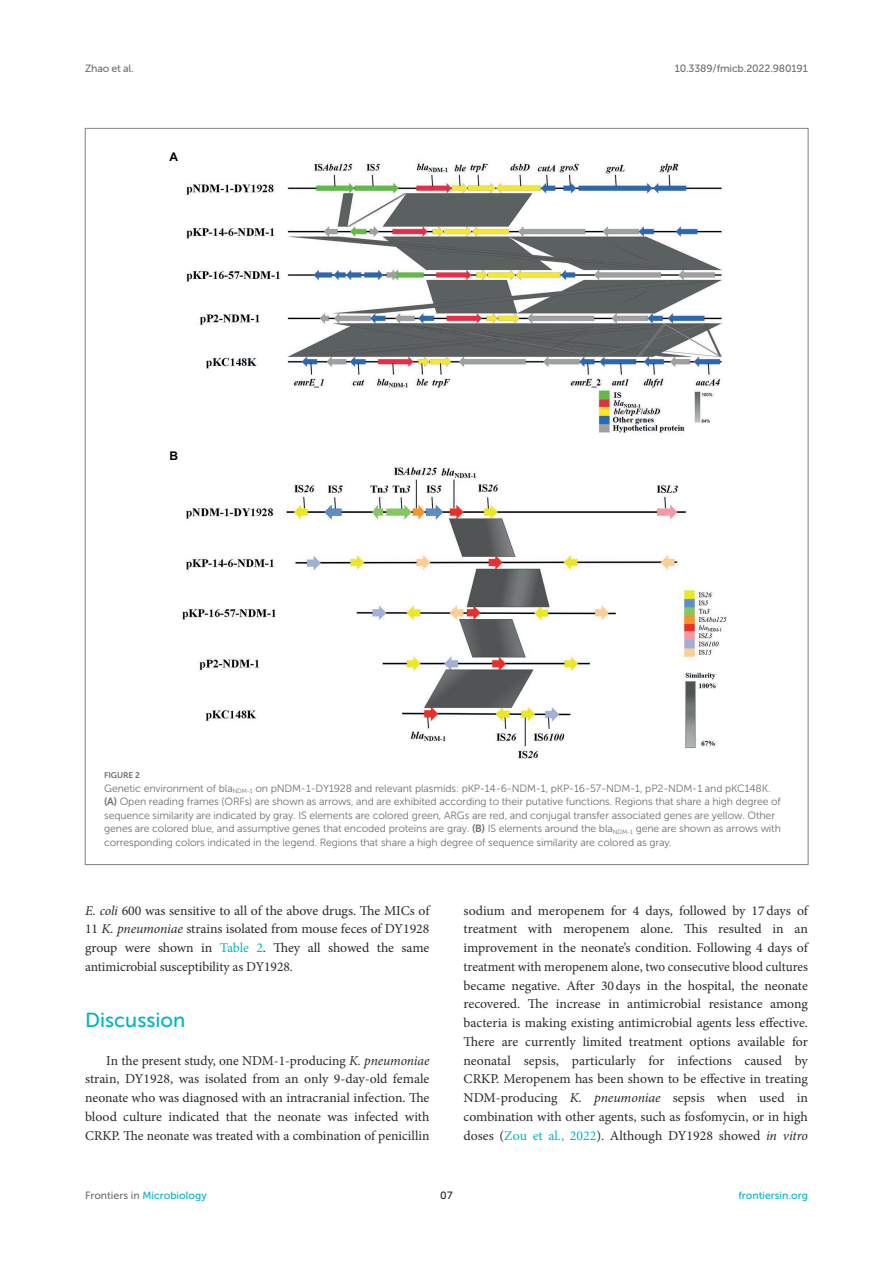
<style>
.page{position:relative;width:893px;height:1263px;background:#fff}
.page>*{position:absolute;margin:0;border:0;box-sizing:border-box;transform-origin:0 0}
.HEAD_1{font:20.25px "Museo Sans 500";color:#00b3c3}
.TEXT_FLUSH{font:13.5px/18.8px "Minion Pro";letter-spacing:-.005em;color:#292929;text-align:justify}
.t1{font:700 12px "Arial";color:#000001}
.FIG_LEG{font:10.5px/13.5px "Museo Sans 300";letter-spacing:-.01em;color:#6f6f70}
.t2{font:10.5px "Museo Sans 500";color:#00b3c3}
.t3{font:10.5px "Museo Sans 500";letter-spacing:-.015em;color:#6f6f70}
.t4{font:10.5px "Museo Sans 500";color:#231f20}
.FIG_HD{font:8.25px "Museo Sans 700";letter-spacing:-.01em;color:#6f6f70}
.s1{font-family:"Museo Sans 700"}
.s2{font-style:italic}
.s3{color:#00b3c3}
.s4{color:#6f6f70}
</style>
<div class="page">
<img style="left:181px;top:162px;width:546px;height:597px">
<p class="t3" style="left:85px;top:63px;width:50px">Zhao et al.</p>
<p class="t3" style="left:675px;top:63px;width:135px">10.3389/fmicb.2022.980191</p>
<p class="t1" style="left:169px;top:148px;width:10px">A</p>
<p class="t1" style="left:169px;top:447px;width:10px">B</p>
<p class="FIG_HD" style="left:104px;top:771px;width:37px">FIGURE 2</p>
<p class="FIG_LEG" style="left:104px;top:781px;width:678px">Genetic environment of bla<sub>NDM-1</sub> on pNDM-1-DY1928 and relevant plasmids: pKP-14-6-NDM-1, pKP-16-57-NDM-1, pP2-NDM-1 and pKC148K. <span class="s1">(A)</span> Open reading frames (ORFs) are shown as arrows, and are exhibited according to their putative functions. Regions that share a high degree of sequence similarity are indicated by gray. IS elements are colored green, ARGs are red, and conjugal transfer associated genes are yellow. Other genes are colored blue, and assumptive genes that encoded proteins are gray. <span class="s1">(B)</span> IS elements around the bla<sub>NDM-1</sub> gene are shown as arrows with corresponding colors indicated in the legend. Regions that share a high degree of sequence similarity are colored as gray.</p>
<p class="TEXT_FLUSH" style="left:85px;top:901px;width:346px"><span class="s2">E. coli</span> 600 was sensitive to all of the above drugs. The MICs of 11 <span class="s2">K. pneumoniae</span> strains isolated from mouse feces of DY1928 group were shown in <span class="s3">Table 2</span>. They all showed the same antimicrobial susceptibility as DY1928.</p>
<p class="HEAD_1" style="left:85px;top:1009px;width:102px">Discussion</p>
<p class="TEXT_FLUSH" style="left:85px;top:1051px;width:346px;text-indent:21px">In the present study, one NDM-1-producing <span class="s2">K. pneumoniae </span>strain, DY1928, was isolated from an only 9-day-old female neonate who was diagnosed with an intracranial infection. The blood culture indicated that the neonate was infected with CRKP. The neonate was treated with a combination of penicillin</p>
<p class="TEXT_FLUSH" style="left:463px;top:901px;width:346px">sodium and meropenem for 4 days, followed by 17days of treatment with meropenem alone. This resulted in an improvement in the neonate’s condition. Following 4 days of treatment with meropenem alone, two consecutive blood cultures became negative. After 30days in the hospital, the neonate recovered. The increase in antimicrobial resistance among bacteria is making existing antimicrobial agents less effective.<br>There are currently limited treatment options available for neonatal sepsis, particularly for infections caused by CRKP. Meropenem has been shown to be effective in treating NDM-producing <span class="s2">K. pneumoniae</span> sepsis when used in combination with other agents, such as fosfomycin, or in high doses (<span class="s3">Zou et al., 2022</span>). Although DY1928 showed <span class="s2">in vitro</span></p>
<p class="t2" style="left:85px;top:1190px;width:123px"><span class="s4">Frontiers in</span> Microbiology</p>
<p class="t4" style="left:440px;top:1190px;width:14px">07</p>
<p class="t2" style="left:738px;top:1190px;width:71px">frontiersin.org</p>
</div>
